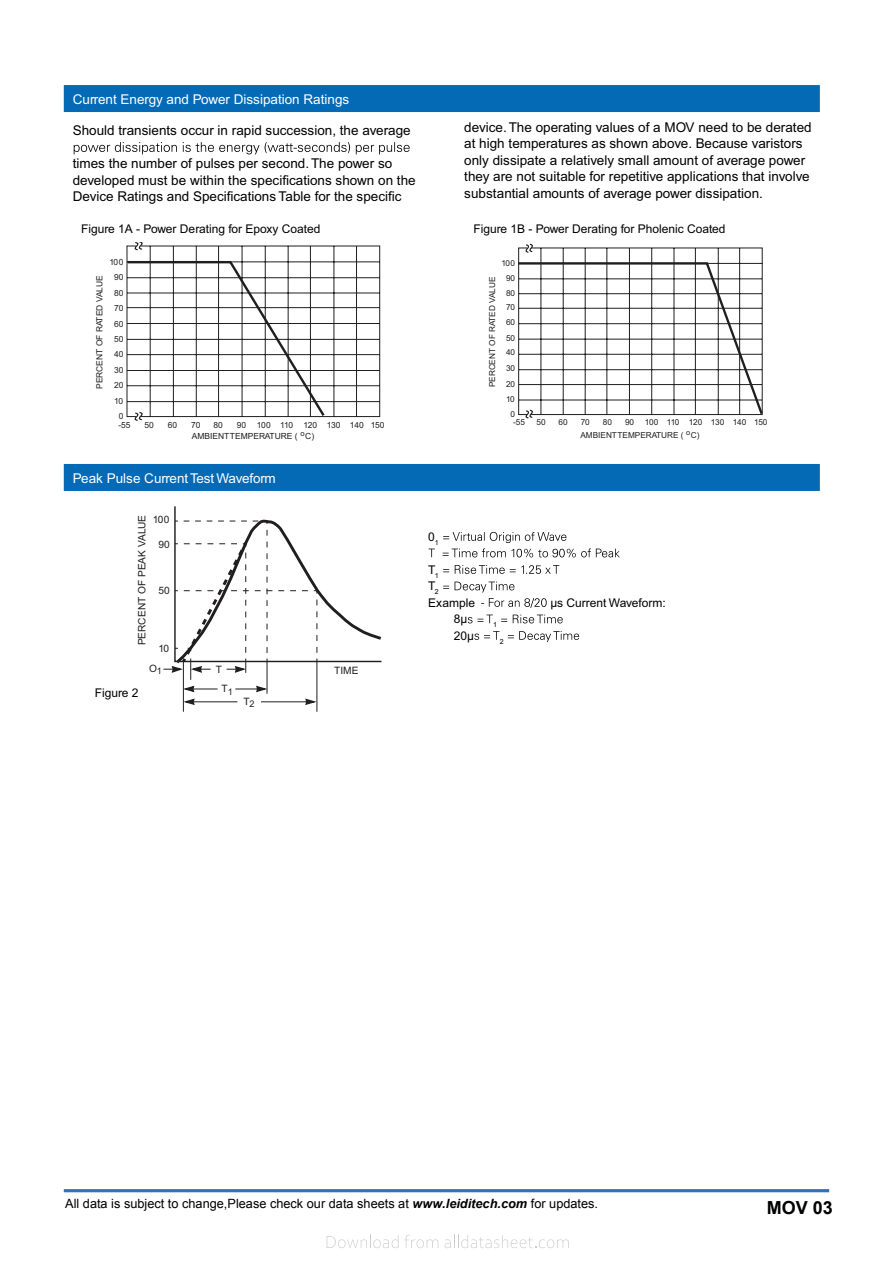
<style>
.page{position:relative;width:893px;height:1263px;background:#fff}
.page>*{position:absolute;margin:0;border:0;box-sizing:border-box;transform-origin:0 0}
.t1{font:700 18px "Arial";color:#000}
.t2{font:13.5px/16.5px "Arial";color:#000}
.t3{font:13.5px "Arial";color:#fff}
.t4{font:12.75px "Arial";color:#000}
.t5{font:12px/16.5px "Arial";color:#000}
.t6{font:10.2px/19.8px "Arial";color:#211e1f}
.t7{font:8.4px/15.5px "Arial";color:#211e1f;text-align:right}
.t8{font:8.25px/15.5px "Arial";color:#211e1f;text-align:center}
.t9{font:7.05px "Arial";color:#000}
.s1{font-weight:700;font-style:italic}
</style>
<div class="page">
<hr style="left:64px;top:1189px;width:765px;height:3px;background:#3071b9">
<svg style="left:74px;top:142px;width:336px;height:12px"></svg>
<div style="left:64px;top:85px;width:756px;height:27px;background:#056ab5"></div>
<div style="left:64px;top:464px;width:756px;height:27px;background:#056ab5"></div>
<hr style="left:317px;top:661px;width:1px;height:51px;background:#211e1f">
<hr style="left:183px;top:661px;width:1px;height:51px;background:#211e1f">
<svg style="left:164px;top:506px;width:218px;height:200px"></svg>
<svg style="left:428px;top:532px;width:192px;height:25px"></svg>
<svg style="left:443px;top:565px;width:116px;height:9px"></svg>
<svg style="left:443px;top:582px;width:71px;height:10px"></svg>
<svg style="left:481px;top:598px;width:66px;height:10px"></svg>
<svg style="left:468px;top:615px;width:25px;height:8px"></svg>
<svg style="left:501px;top:615px;width:62px;height:8px"></svg>
<svg style="left:474px;top:631px;width:25px;height:9px"></svg>
<svg style="left:508px;top:631px;width:71px;height:11px"></svg>
<svg style="left:126px;top:242px;width:254px;height:179px"></svg>
<svg style="left:518px;top:243px;width:245px;height:176px"></svg>
<svg style="left:327px;top:1235px;width:111px;height:13px"></svg>
<svg style="left:444px;top:1235px;width:125px;height:13px"></svg>
<p class="t3" style="left:73px;top:91px;width:278px">Current Energy and Power Dissipation Ratings</p>
<p class="t2" style="left:73px;top:122px;width:339px">Should transients occur in rapid succession, the average</p>
<p class="t2" style="left:73px;top:155px;width:344px">times the number of pulses per second. The power so developed must be within the specifications shown on the<br>Device Ratings and Specifications Table for the specific</p>
<p class="t5" style="left:81px;top:221px;width:241px">Figure 1A - Power Derating for Epoxy Coated</p>
<p class="t7" style="left:109px;top:254px;width:16px">100<br>90<br>80<br>70<br>60<br>50<br>40<br>30<br>20<br>10<br>0</p>
<p class="t7" style="left:118px;top:417px;width:14px">-55</p>
<p class="t7" style="left:145px;top:417px;width:11px">50</p>
<p class="t7" style="left:168px;top:417px;width:11px">60</p>
<p class="t7" style="left:191px;top:417px;width:11px">70</p>
<p class="t7" style="left:213px;top:417px;width:11px">80</p>
<p class="t7" style="left:237px;top:417px;width:11px">90</p>
<p class="t7" style="left:92px;top:389px;width:115px;rotate:-90deg">PERCENT OF RATED VALUE</p>
<p class="t7" style="left:192px;top:420px;width:194px;line-height:11.1px;text-align:left;text-indent:65px">100 110 120 130 140 150<br>AMBIENT TEMPERATURE ( <sup>o</sup>C)</p>
<p class="t3" style="left:73px;top:469px;width:205px">Peak Pulse Current Test Waveform</p>
<p class="t6" style="left:153px;top:509px;width:18px">100</p>
<p class="t6" style="left:158px;top:534px;width:13px">90</p>
<p class="t6" style="left:158px;top:580px;width:13px">50</p>
<p class="t6" style="left:132px;top:645px;width:132px;rotate:-90deg">PERCENT OF PEAK VALUE</p>
<p class="t6" style="left:149px;top:639px;width:22px;text-indent:9px">10<br>O<sub>1</sub></p>
<p class="t6" style="left:222px;top:660px;width:13px;text-indent:-6px">T<br>T<sub>1</sub></p>
<p class="t5" style="left:95px;top:685px;width:45px">Figure 2</p>
<p class="t6" style="left:243px;top:691px;width:13px">T<sub>2</sub></p>
<p class="t6" style="left:334px;top:661px;width:26px">TIME</p>
<p class="t2" style="left:464px;top:119px;width:349px">device. The operating values of a MOV need to be derated at high temperatures as shown above. Because varistors only dissipate a relatively small amount of average power they are not suitable for repetitive applications that involve substantial amounts of average power dissipation.</p>
<p class="t5" style="left:473px;top:221px;width:254px">Figure 1B - Power Derating for Pholenic Coated</p>
<p class="t8" style="left:501px;top:256px;width:15px;line-height:14.7px">100<br>90<br>80<br>70</p>
<p class="t8" style="left:506px;top:315px;width:11px;text-align:left">60<br>50</p>
<p class="t8" style="left:506px;top:345px;width:11px">40<br>30<br>20<br>10<br>0</p>
<p class="t8" style="left:513px;top:415px;width:13px">-55</p>
<p class="t8" style="left:536px;top:415px;width:11px">50</p>
<p class="t8" style="left:559px;top:415px;width:11px">60</p>
<p class="t8" style="left:581px;top:415px;width:11px">70</p>
<p class="t8" style="left:603px;top:415px;width:11px">80</p>
<p class="t8" style="left:625px;top:415px;width:11px">90</p>
<p class="t8" style="left:484px;top:387px;width:112px;rotate:-90deg">PERCENT OF RATED VALUE</p>
<p class="t8" style="left:580px;top:416px;width:189px;line-height:13.2px;text-align:left;text-indent:64px">100 110 120 130 140 150<br>AMBIENT TEMPERATURE ( <sup>o</sup>C)</p>
<p class="t5" style="left:428px;top:528px;width:12px">0<sub>1</sub></p>
<p class="t5" style="left:428px;top:561px;width:48px">T<sub>1<br></sub>T<sub>2<br></sub>Example</p>
<p class="t5" style="left:551px;top:594px;width:117px">µs Current Waveform:</p>
<p class="t5" style="left:454px;top:611px;width:15px">8µ</p>
<p class="t9" style="left:493px;top:620px;width:5px">1</p>
<p class="t5" style="left:454px;top:627px;width:22px">20µ</p>
<p class="t9" style="left:500px;top:637px;width:5px">2</p>
<p class="t4" style="left:65px;top:1195px;width:534px">All data is subject to change,Please check our data sheets at <span class="s1">www.leiditech.com</span> for updates.</p>
<h1 class="t1" style="left:767px;top:1195px;width:68px">MOV 03</h1>
</div>
